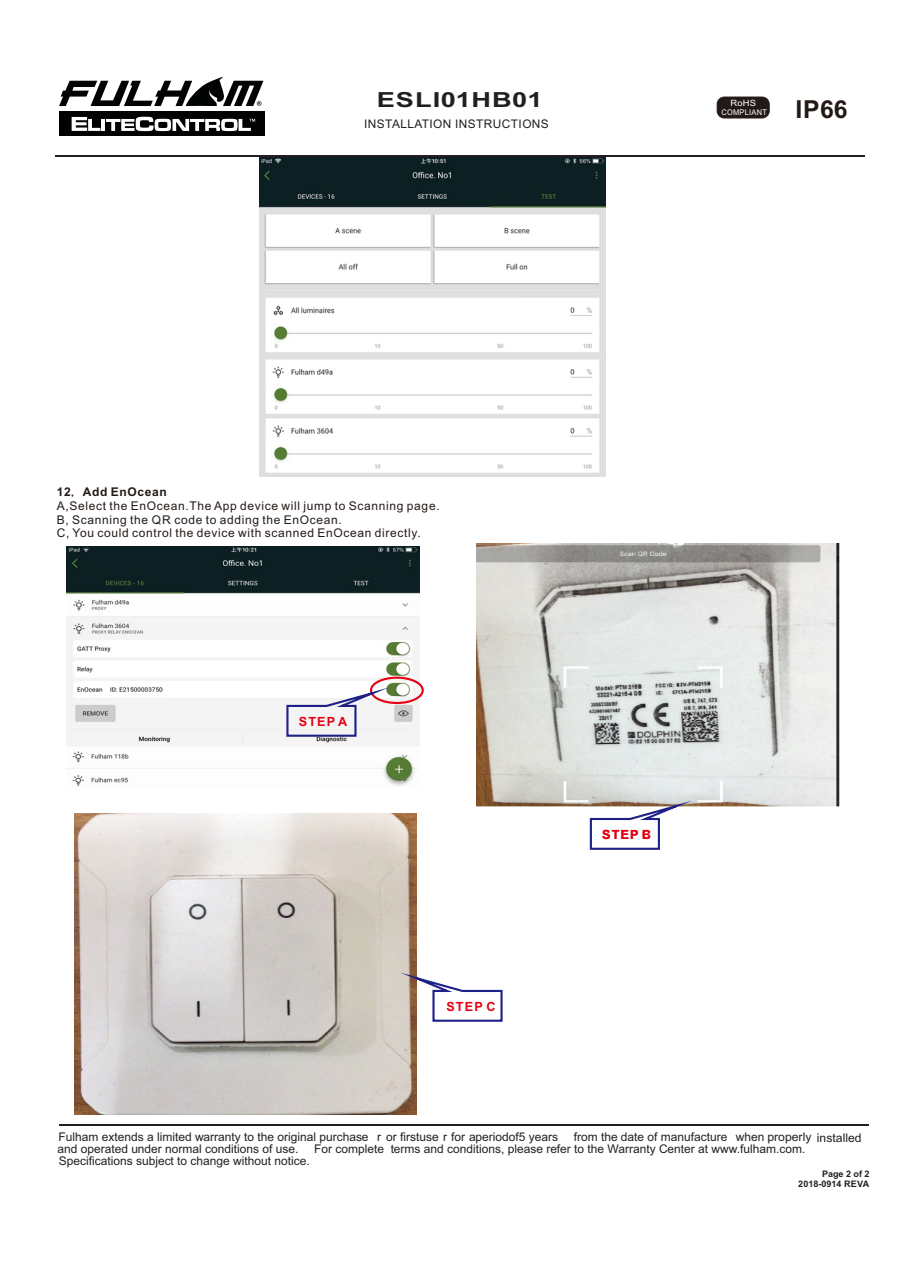
<style>
.page{position:relative;width:918px;height:1263px;background:#fff}
.page>*{position:absolute;margin:0;border:0;box-sizing:border-box;transform-origin:0 0}
.t1{font:700 24.75px "Arial";color:#231916}
.t2{font:700 20.85px "Arial";letter-spacing:.02em;color:#231f20;scale:1.31 1}
.t3{font:700 12.6px "Arial";letter-spacing:.09em;color:#e60013}
.t4{font:12px "Arial";color:#231f20}
.t5{font:12px/13.6px "Arial";letter-spacing:.055em;color:#231916}
.t6{font:11.85px "Arial";letter-spacing:.035em;color:#231f20}
.t7{font:700 9px "Arial";color:#231f20}
.t8{font:8.7px "Arial";color:#fff;scale:1.09 1}
.t9{font:7.8px "Arial";letter-spacing:.035em;color:#fff;scale:.95 1}
.s1{font-weight:700}
.s2{font-family:"Adobe Fangsong Std"}
</style>
<div class="page">
<hr style="left:55px;top:155px;width:810px;height:2px;background:#231f20">
<hr style="left:59px;top:1125px;width:810px;height:1px;background:#231f20">
<div style="left:59px;top:112px;width:205px;height:24px;background:#010202"></div>
<svg style="left:59px;top:77px;width:204px;height:29px"></svg>
<svg style="left:72px;top:117px;width:28px;height:14px"></svg>
<hr style="left:101px;top:119px;width:4px;height:12px;background:#fff">
<svg style="left:106px;top:117px;width:149px;height:14px"></svg>
<div style="left:717px;top:97px;width:52px;height:21px;background:#231916;border:1px solid #231916;border-radius:7px"></div>
<img style="left:260px;top:158px;width:346px;height:319px">
<img style="left:67px;top:547px;width:352px;height:239px">
<img style="left:477px;top:543px;width:363px;height:264px">
<img style="left:74px;top:813px;width:343px;height:301px">
<div style="left:370px;top:677px;width:54px;height:27px;border:2px solid #e60013;border-radius:50%"></div>
<svg style="left:285px;top:682px;width:120px;height:56px"></svg>
<svg style="left:589px;top:795px;width:119px;height:55px"></svg>
<svg style="left:384px;top:967px;width:119px;height:56px"></svg>
<h2 class="t2" style="left:377px;top:92px;width:128px">ESLI01HB01</h2>
<p class="t6" style="left:364px;top:119px;width:186px">INSTALLATION INSTRUCTIONS</p>
<p class="t8" style="left:731px;top:99px;width:25px">RoHS</p>
<p class="t9" style="left:721px;top:109px;width:49px">COMPLIANT</p>
<h1 class="t1" style="left:795px;top:100px;width:54px">IP66</h1>
<p class="t5" style="left:57px;top:486px;width:384px"><span class="s1">12</span><span class="s2">，</span><span class="s1">Add EnOcean<br></span>A,Select the EnOcean.The App device will jump to Scanning page.<br>B, Scanning the QR code to adding the EnOcean.<br>C, You could control the device with scanned EnOcean directly.</p>
<p class="t3" style="left:299px;top:716px;width:50px">STEP A</p>
<p class="t3" style="left:446px;top:1002px;width:51px">STEP C</p>
<p class="t3" style="left:602px;top:829px;width:51px">STEP CB</p>
<p class="t4" style="left:59px;top:1132px;width:501px">Fulham extends a limited warranty to the original purchase r or firstuse r for aperiodof5 years</p>
<p class="t4" style="left:574px;top:1132px;width:289px">from the date of manufacture when properly installed</p>
<p class="t4" style="left:57px;top:1144px;width:242px">and operated under normal conditions of use.</p>
<p class="t4" style="left:314px;top:1144px;width:493px">For complete terms and conditions, please refer to the Warranty Center at www.fulham.com.</p>
<p class="t4" style="left:59px;top:1156px;width:252px">Specifications subject to change without notice.</p>
<p class="t7" style="left:822px;top:1171px;width:49px">Page 2 of 2</p>
<p class="t7" style="left:798px;top:1181px;width:72px">2018-0914 REVA</p>
</div>
